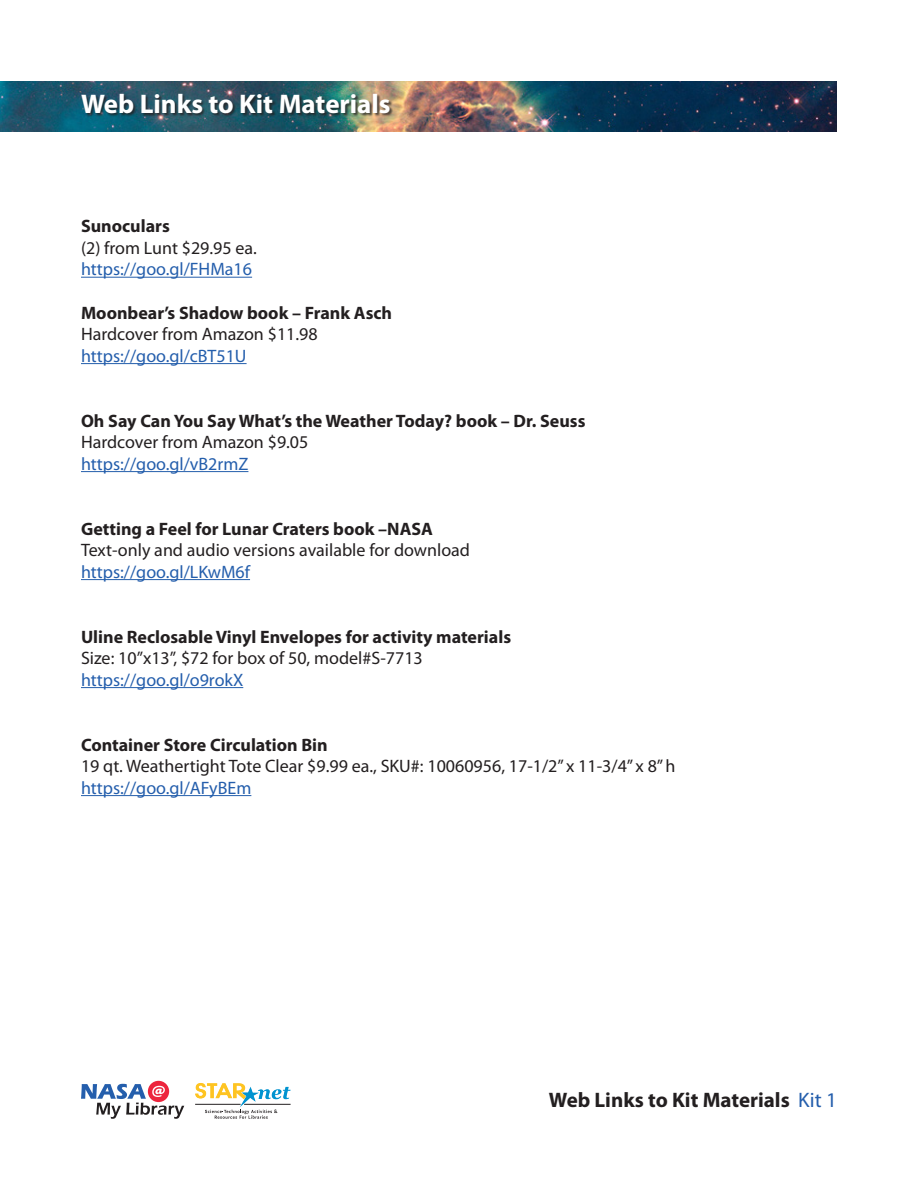
<style>
.page{position:relative;width:918px;height:1188px;background:#fff}
.page>*{position:absolute;margin:0;border:0;box-sizing:border-box;transform-origin:0 0}
.t1{font:700 27px "Myriad Pro";color:#fff}
.t2{font:700 21px "Myriad Pro";color:#231f20}
.t3{font:18px "Myriad Pro";color:#231f20}
.t4{font:700 18px "Myriad Pro";color:#231f20}
.t5{font:18px "Myriad Pro";color:#245eac}
.s1{font-weight:400;color:#245eac}
</style>
<div class="page">
<img style="left:0;top:81px;width:837px;height:51px">
<div style="left:82px;top:94px;width:312px;height:23px;background:#231f20;opacity:.75"></div>
<div style="left:148px;top:1081px;width:21px;height:21px;background:#ed253d;border-radius:50%"></div>
<svg style="left:81px;top:1084px;width:103px;height:35px"></svg>
<svg style="left:195px;top:1083px;width:96px;height:36px"></svg>
<hr style="left:81px;top:277px;width:171px;height:1px;background:#245eac">
<hr style="left:81px;top:363px;width:166px;height:1px;background:#245eac">
<hr style="left:81px;top:471px;width:167px;height:1px;background:#245eac">
<hr style="left:81px;top:579px;width:169px;height:1px;background:#245eac">
<hr style="left:81px;top:687px;width:162px;height:1px;background:#245eac">
<hr style="left:81px;top:795px;width:170px;height:1px;background:#245eac">
<p class="t1" style="left:81px;top:87px;width:311px">Web Links to Kit Materials</p>
<p class="t4" style="left:81px;top:214px;width:90px">Sunoculars</p>
<p class="t3" style="left:81px;top:237px;width:177px">(2) from Lunt $29.95 ea.</p>
<p class="t5" style="left:81px;top:258px;width:173px">https://goo.gl/FHMa16</p>
<p class="t4" style="left:81px;top:301px;width:313px">Moonbear’s Shadow book – Frank Asch</p>
<p class="t3" style="left:81px;top:323px;width:238px">Hardcover from Amazon $11.98</p>
<p class="t5" style="left:81px;top:345px;width:167px">https://goo.gl/cBT51U</p>
<p class="t4" style="left:81px;top:409px;width:506px">Oh Say Can You Say What’s the Weather Today? book – Dr. Seuss</p>
<p class="t3" style="left:81px;top:431px;width:229px">Hardcover from Amazon $9.05</p>
<p class="t5" style="left:81px;top:453px;width:169px">https://goo.gl/vB2rmZ</p>
<p class="t4" style="left:81px;top:517px;width:354px">Getting a Feel for Lunar Craters book –NASA</p>
<p class="t3" style="left:81px;top:539px;width:391px">Text-only and audio versions available for download</p>
<p class="t5" style="left:81px;top:561px;width:171px">https://goo.gl/LKwM6f</p>
<p class="t4" style="left:81px;top:625px;width:432px">Uline Reclosable Vinyl Envelopes for activity materials</p>
<p class="t3" style="left:81px;top:647px;width:343px">Size: 10”x13”, $72 for box of 50, model#S-7713</p>
<p class="t5" style="left:81px;top:669px;width:164px">https://goo.gl/o9rokX</p>
<p class="t4" style="left:81px;top:733px;width:248px">Container Store Circulation Bin</p>
<p class="t3" style="left:81px;top:755px;width:596px">19 qt. Weathertight Tote Clear $9.99 ea., SKU#: 10060956, 17-1/2” x 11-3/4” x 8” h</p>
<p class="t5" style="left:81px;top:777px;width:172px">https://goo.gl/AFyBEm</p>
<p class="t2" style="left:549px;top:1086px;width:290px">Web Links to Kit Materials <span class="s1">Kit 1</span></p>
</div>
